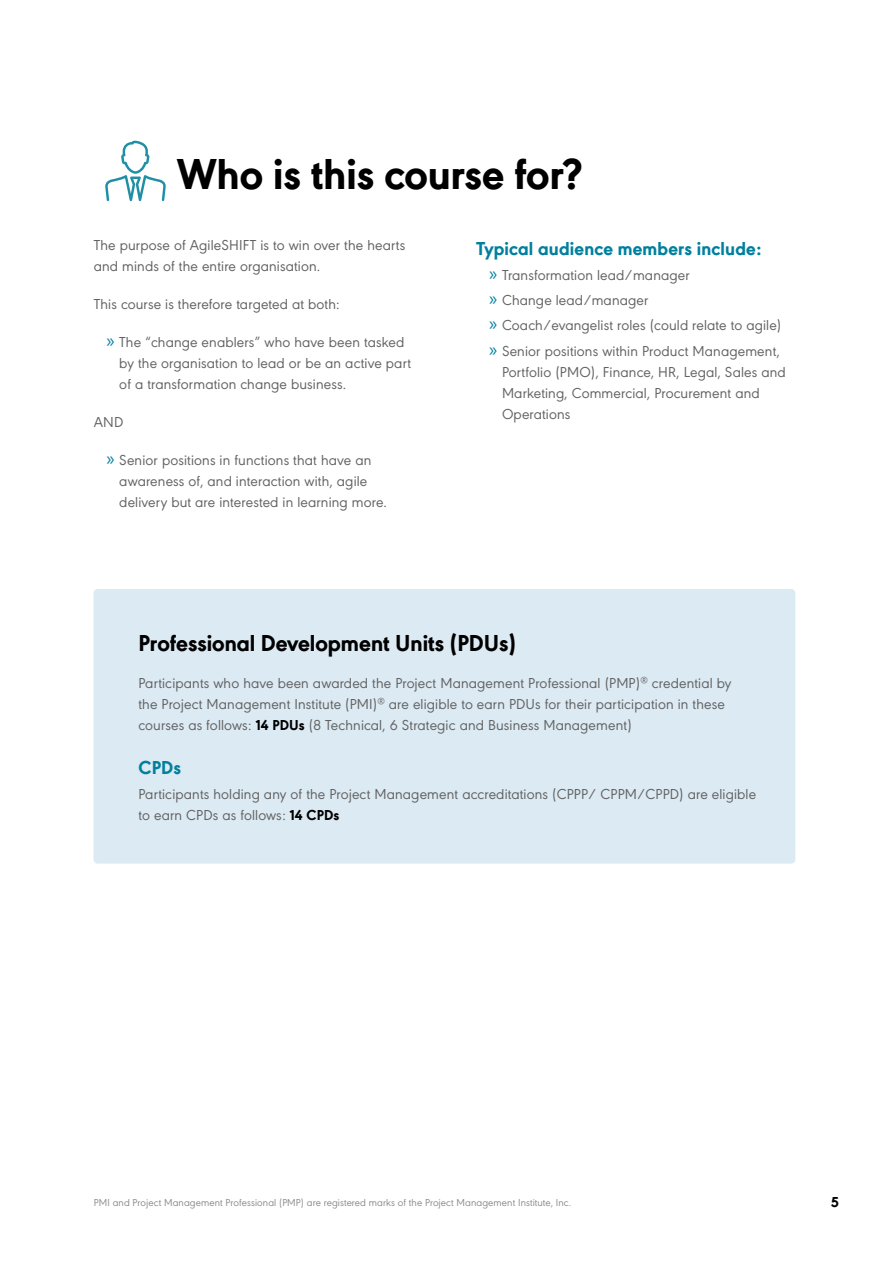
<style>
.page{position:relative;width:893px;height:1263px;background:#fff}
.page>*{position:absolute;margin:0;border:0;box-sizing:border-box;transform-origin:0 0}
.t1{font:800 45px "URW Geometric";color:#000}
.t2{font:800 24px "URW Geometric";color:#000}
.t3{font:800 19.5px "URW Geometric";letter-spacing:.01em;color:#00809e}
.t4{font:15px/21px "URW Geometric";letter-spacing:.01em;color:#626262}
.t5{font:15px/21px "URW Geometric";letter-spacing:.01em;color:#626363}
.t6{font:800 15px "URW Geometric";color:#000}
.t7{font:10.5px "URW Geometric";letter-spacing:.01em;color:#8c8c8c}
.s1{font-family:"Myriad Pro";font-size:19.5px;color:#00809e}
.s2{font-weight:800;color:#000}
</style>
<div class="page">
<div style="left:94px;top:589px;width:701px;height:275px;background:#dceaf3;border-radius:4px"></div>
<svg style="left:105px;top:141px;width:61px;height:60px"></svg>
<h1 class="t1" style="left:177px;top:141px;width:406px">Who is this course for?</h1>
<p class="t4" style="left:94px;top:233px;width:313px">The purpose of AgileSHIFT is to win over the hearts and minds of the entire organisation.</p>
<p class="t4" style="left:94px;top:292px;width:247px">This course is therefore targeted at both:</p>
<p class="t5" style="left:119px;top:330px;width:293px;text-indent:-13px"><span class="s1">»</span> The “change enablers” who have been tasked by the organisation to lead or be an active part of a transformation change business.</p>
<p class="t4" style="left:94px;top:410px;width:31px">AND</p>
<p class="t5" style="left:119px;top:448px;width:269px;text-indent:-13px"><span class="s1">»</span> Senior positions in functions that have an awareness of, and interaction with, agile delivery but are interested in learning more.</p>
<h3 class="t3" style="left:476px;top:234px;width:287px">Typical audience members include:</h3>
<p class="t5" style="left:489px;top:261px;width:294px;line-height:25.2px"><span class="s1">»</span> Transformation lead/manager<br><span class="s1">»</span> Change lead/manager<br><span class="s1">»</span> Coach/evangelist roles (could relate to agile) <span class="s1">»</span> Senior positions within Product Management,</p>
<p class="t5" style="left:502px;top:360px;width:285px">Portfolio (PMO), Finance, HR, Legal, Sales and<br>Marketing, Commercial, Procurement and<br>Operations</p>
<h2 class="t2" style="left:138px;top:625px;width:379px">Professional Development Units (PDUs)</h2>
<p class="t4" style="left:138px;top:671px;width:595px">Participants who have been awarded the Project Management Professional (PMP)<sup>®</sup> credential by the Project Management Institute (PMI)<sup>®</sup> are eligible to earn PDUs for their participation in these courses as follows: <span class="s2">14 PDUs</span> (8 Technical, 6 Strategic and Business Management)</p>
<h3 class="t3" style="left:138px;top:753px;width:44px">CPDs</h3>
<p class="t4" style="left:138px;top:783px;width:619px">Participants holding any of the Project Management accreditations (CPPP/ CPPM/CPPD) are eligible to earn CPDs as follows: <span class="s2">14 CPDs</span></p>
<p class="t7" style="left:94px;top:1195px;width:479px">PMI and Project Management Professional (PMP) are registered marks of the Project Management Institute, Inc.</p>
<p class="t6" style="left:831px;top:1191px;width:10px">5</p>
</div>
